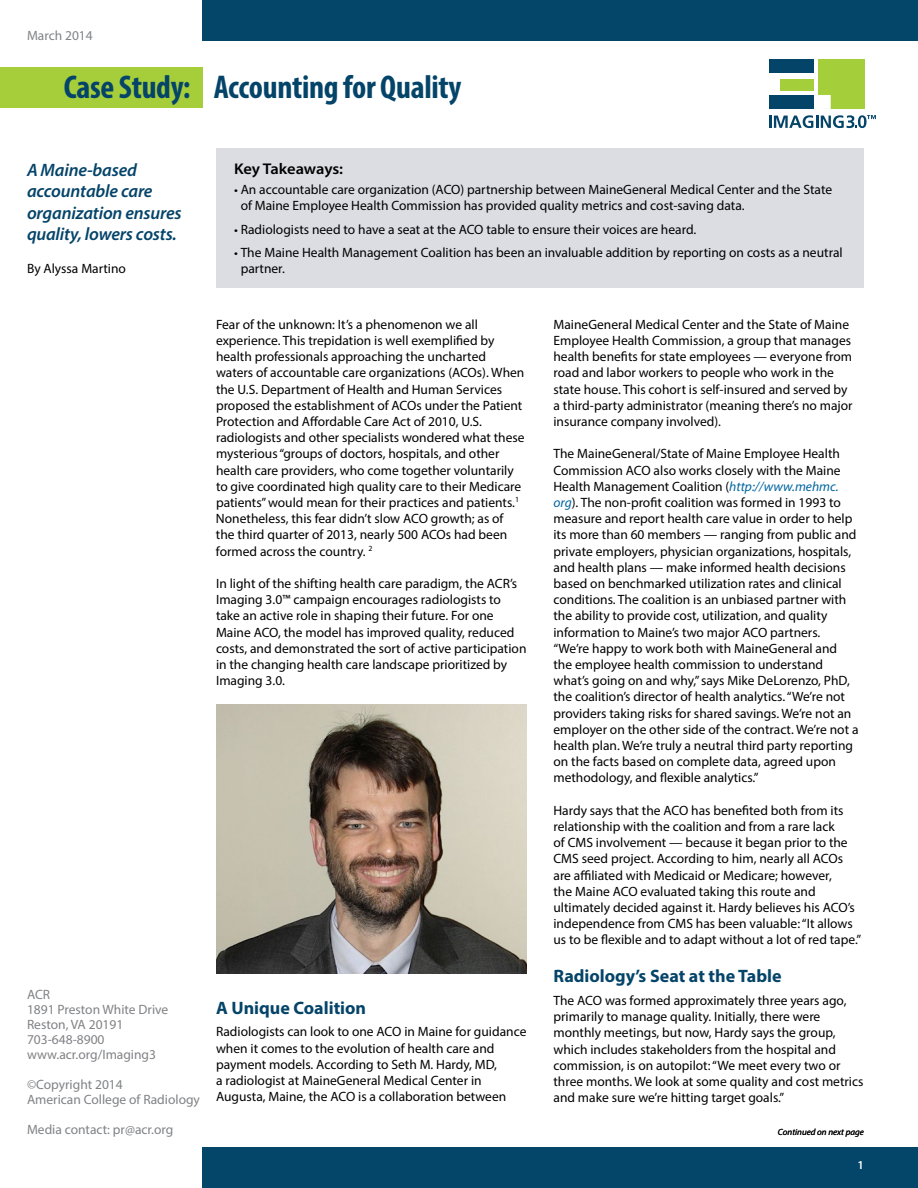
<style>
.page{position:relative;width:918px;height:1188px;background:#fff}
.page>*{position:absolute;margin:0;border:0;box-sizing:border-box;transform-origin:0 0}
.t1{font:700 condensed 33px "Myriad Pro";letter-spacing:-.01em;color:#054469}
.t2{font:italic 600 18px/21.6px "Myriad Pro";letter-spacing:-.01em;color:#054469}
.t3{font:700 18px "Myriad Pro";color:#054469}
.t4{font:600 15.6px "Myriad Pro";letter-spacing:-.01em;color:#000;scale:1.06 1}
.t5{font:13.5px/16.2px "Myriad Pro";color:#000}
.t6{font:13.5px/15px "Myriad Pro";color:#808285}
.t7{font:600 12px "Myriad Pro";color:#fff}
.t8{font:italic 9px "Myriad Pro";color:#000}
.s1{font-size:12.75px}
.s2{font-style:italic;color:#0065a0}
</style>
<div class="page">
<div style="left:202px;top:0;width:716px;height:40px;background:#04456a"></div>
<div style="left:0;top:68px;width:202px;height:40px;background:#a6ce3a"></div>
<div style="left:202px;top:1148px;width:716px;height:40px;background:#04456a"></div>
<div style="left:770px;top:60px;width:44px;height:13px;background:#054469"></div>
<div style="left:780px;top:79px;width:34px;height:11px;background:#a5ce3b"></div>
<div style="left:770px;top:95px;width:44px;height:14px;background:#054469"></div>
<div style="left:818px;top:59px;width:47px;height:50px;background:#a5ce3b"></div>
<svg style="left:769px;top:115px;width:107px;height:13px"></svg>
<div style="left:818px;top:95px;width:12px;height:14px;background:#fff"></div>
<div style="left:216px;top:148px;width:648px;height:140px;background:#dbdde3"></div>
<img style="left:216px;top:704px;width:310px;height:270px">
<p class="t6" style="left:27px;top:28px;width:67px">March 2014</p>
<h1 class="t1" style="left:64px;top:67px;width:399px">Case Study: Accounting for Quality</h1>
<h2 class="t2" style="left:27px;top:158px;width:156px">A Maine-based accountable care organization ensures quality, lowers costs.</h2>
<p class="t5" style="left:27px;top:260px;width:101px">By Alyssa Martino</p>
<p class="t4" style="left:234px;top:159px;width:105px">Key Takeaways:</p>
<p class="t5" style="left:241px;top:181px;width:593px;text-indent:-7px"><span class="s1">•</span> An accountable care organization (ACO) partnership between MaineGeneral Medical Center and the State of Maine Employee Health Commission has provided quality metrics and cost-saving data.</p>
<p class="t5" style="left:234px;top:221px;width:464px"><span class="s1">•</span> Radiologists need to have a seat at the ACO table to ensure their voices are heard.</p>
<p class="t5" style="left:241px;top:244px;width:604px;text-indent:-7px"><span class="s1">•</span> The Maine Health Management Coalition has been an invaluable addition by reporting on costs as a neutral partner.</p>
<p class="t5" style="left:216px;top:316px;width:310px">Fear of the unknown: It’s a phenomenon we all experience. This trepidation is well exemplified by health professionals approaching the uncharted waters of accountable care organizations (ACOs). When the U.S. Department of Health and Human Services proposed the establishment of ACOs under the Patient Protection and Affordable Care Act of 2010, U.S. radiologists and other specialists wondered what these mysterious “groups of doctors, hospitals, and other health care providers, who come together voluntarily to give coordinated high quality care to their Medicare patients” would mean for their practices and patients.<sup>1<br></sup>Nonetheless, this fear didn’t slow ACO growth; as of the third quarter of 2013, nearly 500 ACOs had been formed across the country. <sup>2</sup></p>
<p class="t5" style="left:216px;top:575px;width:312px">In light of the shifting health care paradigm, the ACR’s Imaging 3.0™ campaign encourages radiologists to take an active role in shaping their future. For one Maine ACO, the model has improved quality, reduced costs, and demonstrated the sort of active participation in the changing health care landscape prioritized by Imaging 3.0.</p>
<p class="t6" style="left:27px;top:987px;width:143px">ACR<br>1891 Preston White Drive<br>Reston, VA 20191<br>703-648-8900 www.acr.org/Imaging3</p>
<p class="t6" style="left:27px;top:1077px;width:175px">©Copyright 2014<br>American College of Radiology</p>
<p class="t6" style="left:27px;top:1122px;width:148px">Media contact: pr@acr.org</p>
<h2 class="t3" style="left:216px;top:996px;width:152px">A Unique Coalition</h2>
<p class="t5" style="left:216px;top:1024px;width:312px">Radiologists can look to one ACO in Maine for guidance when it comes to the evolution of health care and payment models. According to Seth M. Hardy, MD,<br>a radiologist at MaineGeneral Medical Center in Augusta, Maine, the ACO is a collaboration between</p>
<p class="t5" style="left:554px;top:316px;width:301px">MaineGeneral Medical Center and the State of Maine Employee Health Commission, a group that manages health benefits for state employees — everyone from road and labor workers to people who work in the state house. This cohort is self-insured and served by a third-party administrator (meaning there’s no major insurance company involved).</p>
<p class="t5" style="left:554px;top:445px;width:307px">The MaineGeneral/State of Maine Employee Health Commission ACO also works closely with the Maine Health Management Coalition (<span class="s2">http://www.mehmc. org</span>). The non-profit coalition was formed in 1993 to measure and report health care value in order to help its more than 60 members — ranging from public and private employers, physician organizations, hospitals, and health plans — make informed health decisions based on benchmarked utilization rates and clinical conditions. The coalition is an unbiased partner with the ability to provide cost, utilization, and quality information to Maine’s two major ACO partners. “We’re happy to work both with MaineGeneral and the employee health commission to understand what’s going on and why,” says Mike DeLorenzo, PhD, the coalition’s director of health analytics. “We’re not providers taking risks for shared savings. We’re not an employer on the other side of the contract. We’re not a health plan. We’re truly a neutral third party reporting on the facts based on complete data, agreed upon methodology, and flexible analytics.”</p>
<p class="t5" style="left:554px;top:802px;width:309px">Hardy says that the ACO has benefited both from its relationship with the coalition and from a rare lack<br>of CMS involvement — because it began prior to the CMS seed project. According to him, nearly all ACOs are affiliated with Medicaid or Medicare; however,<br>the Maine ACO evaluated taking this route and ultimately decided against it. Hardy believes his ACO’s independence from CMS has been valuable: “It allows us to be flexible and to adapt without a lot of red tape.”</p>
<h2 class="t3" style="left:554px;top:964px;width:230px">Radiology’s Seat at the Table</h2>
<p class="t5" style="left:554px;top:992px;width:312px">The ACO was formed approximately three years ago, primarily to manage quality. Initially, there were monthly meetings, but now, Hardy says the group, which includes stakeholders from the hospital and commission, is on autopilot: “We meet every two or three months. We look at some quality and cost metrics and make sure we’re hitting target goals.”</p>
<p class="t8" style="left:778px;top:1126px;width:88px">Continued on next page</p>
<p class="t7" style="left:858px;top:1157px;width:8px">1</p>
</div>
